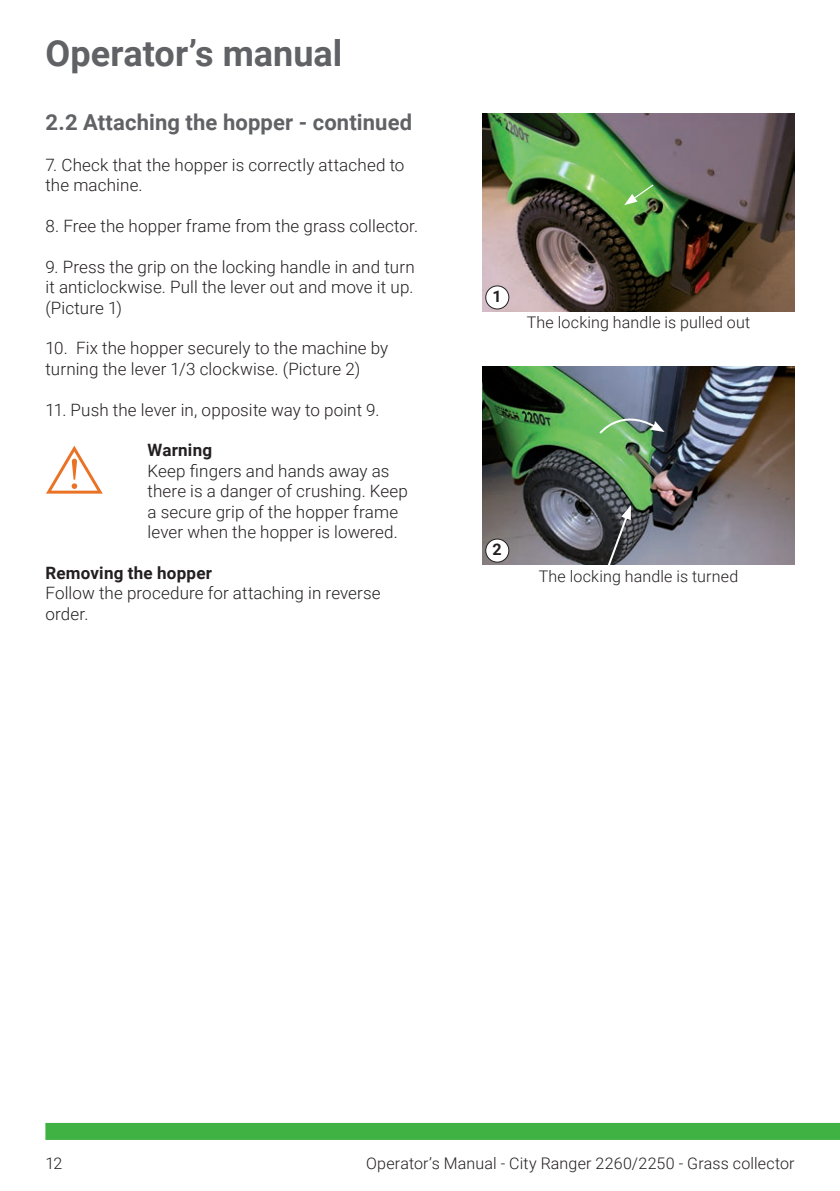
<style>
.page{position:relative;width:840px;height:1191px;background:#fff}
.page>*{position:absolute;margin:0;border:0;box-sizing:border-box;transform-origin:0 0}
.t1{font:700 36px "Roboto";color:#616265}
.t2{font:700 22px "Roboto";letter-spacing:.005em;color:#616265}
.t3{font:300 17px/20.4px "Roboto";letter-spacing:.01em;color:#231f20}
.t4{font:700 17px "Roboto";letter-spacing:.015em;color:#231f20}
.t5{font:300 16px "Roboto";letter-spacing:.01em;color:#231f20}
.t6{font:700 16px "Roboto";color:#231f20}
</style>
<div class="page">
<div style="left:45px;top:1123px;width:794px;height:17px;background:#40b143"></div>
<img style="left:482px;top:366px;width:312px;height:198px">
<img style="left:482px;top:113px;width:312px;height:199px">
<svg style="left:598px;top:407px;width:66px;height:28px;background:#74997f"></svg>
<svg style="left:605px;top:505px;width:25px;height:60px"></svg>
<div style="left:485px;top:286px;width:23px;height:23px;background:#fff;border-radius:50%"></div>
<div style="left:485px;top:285px;width:24px;height:24px;border:1px solid #231f20;border-radius:50%"></div>
<div style="left:485px;top:539px;width:23px;height:23px;background:#fff;border-radius:50%"></div>
<div style="left:485px;top:538px;width:24px;height:24px;border:1px solid #231f20;border-radius:50%"></div>
<svg style="left:624px;top:183px;width:30px;height:22px"></svg>
<svg style="left:46px;top:445px;width:57px;height:48px"></svg>
<h1 class="t1" style="left:45px;top:28px;width:298px">Operator’s manual</h1>
<p class="t2" style="left:45px;top:107px;width:368px">2.2 Attaching the hopper - continued</p>
<p class="t3" style="left:45px;top:154px;width:360px">7. Check that the hopper is correctly attached to the machine.</p>
<p class="t3" style="left:45px;top:215px;width:374px">8. Free the hopper frame from the grass collector.</p>
<p class="t3" style="left:45px;top:256px;width:370px;text-align:justify">9. Press the grip on the locking handle in and turn it anticlockwise. Pull the lever out and move it up. (Picture 1)</p>
<p class="t3" style="left:45px;top:337px;width:344px">10. Fix the hopper securely to the machine by turning the lever 1/3 clockwise. (Picture 2)</p>
<p class="t3" style="left:45px;top:399px;width:335px">11. Push the lever in, opposite way to point 9.</p>
<p class="t4" style="left:147px;top:438px;width:66px">Warning</p>
<p class="t3" style="left:147px;top:460px;width:262px">Keep fingers and hands away as there is a danger of crushing. Keep a secure grip of the hopper frame lever when the hopper is lowered.</p>
<p class="t4" style="left:45px;top:561px;width:168px">Removing the hopper</p>
<p class="t3" style="left:45px;top:582px;width:336px">Follow the procedure for attaching in reverse order.</p>
<p class="t6" style="left:492px;top:285px;width:11px">1</p>
<p class="t5" style="left:526px;top:311px;width:225px">The locking handle is pulled out</p>
<p class="t6" style="left:492px;top:538px;width:11px">2</p>
<p class="t5" style="left:538px;top:565px;width:201px">The locking handle is turned</p>
<p class="t5" style="left:45px;top:1152px;width:18px">12</p>
<p class="t5" style="left:366px;top:1152px;width:429px">Operator’s Manual - City Ranger 2260/2250 - Grass collector</p>
</div>
